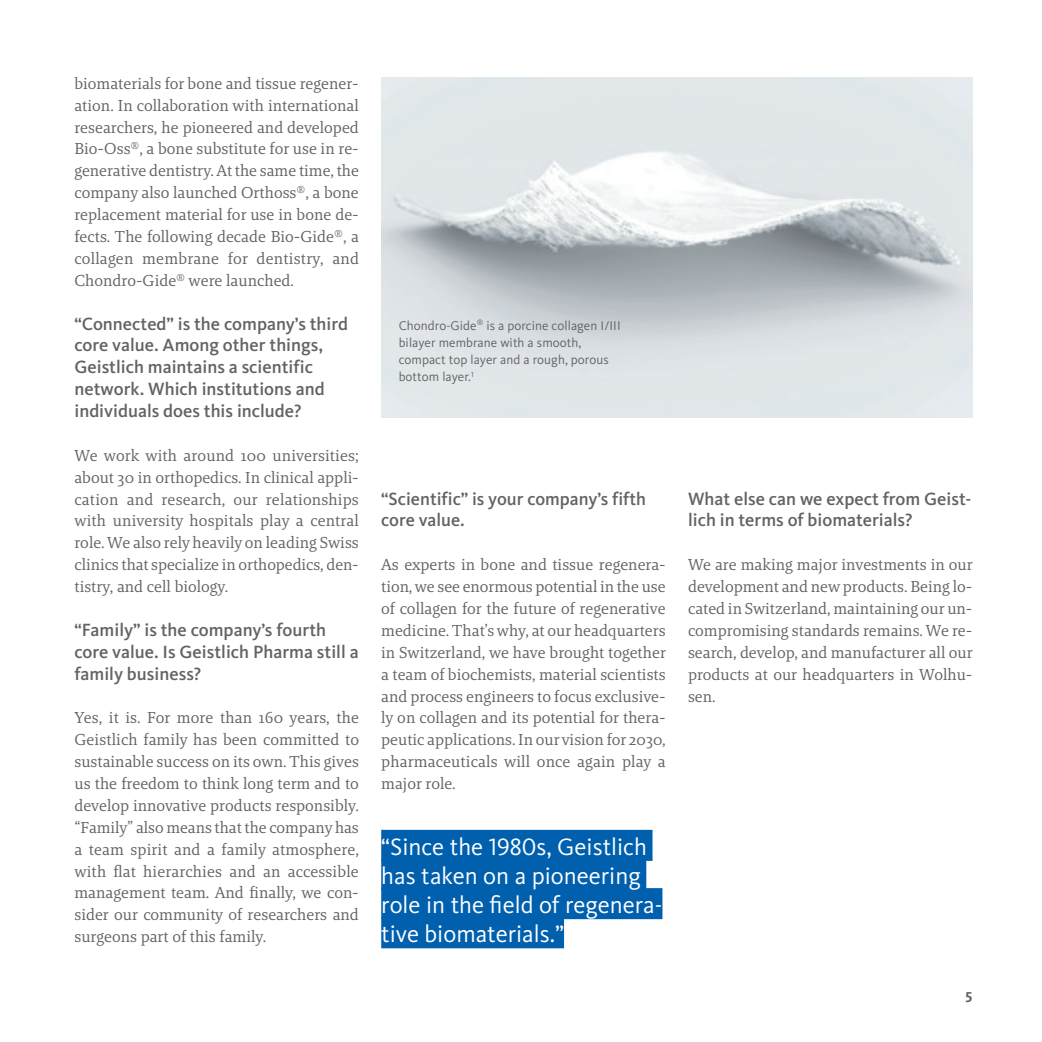
<style>
.page{position:relative;width:1042px;height:1042px;background:#fff}
.page>*{position:absolute;margin:0;border:0;box-sizing:border-box;transform-origin:0 0}
.t1{font:24.5px/29.1px "Kievit Pro";color:#fff}
.t2{font:500 18.38px/21.9px "Kievit Pro";color:#636366}
.t3{font:16.1px/21.9px "Brando";color:#636366;text-align:justify}
.t4{font:700 14.88px "Kievit Pro";color:#636366}
.t5{font:13.12px/17.2px "Kievit Pro";letter-spacing:.005em;color:#636366}
</style>
<div class="page">
<div style="left:381px;top:830px;width:271px;height:31px;background:#0160ae"></div>
<div style="left:381px;top:859px;width:265px;height:31px;background:#0160ae"></div>
<div style="left:381px;top:888px;width:281px;height:31px;background:#0160ae"></div>
<div style="left:381px;top:917px;width:183px;height:31px;background:#0160ae"></div>
<img style="left:381px;top:78px;width:591px;height:339px">
<p class="t3" style="left:74px;top:72px;width:286px">biomaterials for bone and tissue regener&shy;ation. In collaboration with international researchers, he pioneered and developed Bio-Oss®, a bone substitute for use in re&shy;generative dentistry. At the same time, the company also launched Orthoss®, a bone replacement material for use in bone de&shy;fects. The following decade Bio-Gide®, a collagen membrane for dentistry, and Chondro-Gide® were launched.</p>
<p class="t2" style="left:74px;top:312px;width:275px">“Connected” is the company’s third core value. Among other things, Geistlich maintains a scientific network. Which institutions and individuals does this include?</p>
<p class="t3" style="left:74px;top:444px;width:286px">We work with around 100 universities; about 30 in orthopedics. In clinical appli&shy;cation and research, our relationships with university hospitals play a central role. We also rely heavily on leading Swiss clinics that specialize in orthopedics, den&shy;tistry, and cell biology.</p>
<p class="t2" style="left:74px;top:618px;width:286px">“Family” is the company’s fourth core value. Is Geistlich Pharma still a family business?</p>
<p class="t3" style="left:74px;top:707px;width:286px">Yes, it is. For more than 160 years, the Geistlich family has been committed to sustainable success on its own. This gives us the freedom to think long term and to develop innovative products responsibly. “Family” also means that the company has a team spirit and a family atmosphere, with flat hierarchies and an accessible management team. And finally, we con&shy;sider our community of researchers and surgeons part of this family.</p>
<p class="t5" style="left:399px;top:317px;width:223px">Chondro-Gide<sup>®</sup> is a porcine collagen I/III bilayer membrane with a smooth, compact top layer and a rough, porous bottom layer.<sup>1</sup></p>
<p class="t2" style="left:381px;top:487px;width:266px">“Scientific” is your company’s fifth core value.</p>
<p class="t3" style="left:381px;top:553px;width:286px">As experts in bone and tissue regenera&shy;tion, we see enormous potential in the use of collagen for the future of regenerative medicine. That’s why, at our headquarters in Switzerland, we have brought together a team of biochemists, material scientists and process engineers to focus exclusive&shy;ly on collagen and its potential for thera&shy;peutic applications. In our vision for 2030, pharmaceuticals will once again play a major role.</p>
<h1 class="t1" style="left:381px;top:832px;width:283px">“Since the 1980s, Geistlich has taken on a pioneering role in the field of regenera&shy;tive biomaterials.”</h1>
<p class="t2" style="left:688px;top:487px;width:285px">What else can we expect from Geist&shy;lich in terms of biomaterials?</p>
<p class="t3" style="left:688px;top:553px;width:286px">We are making major investments in our development and new products. Being lo&shy;cated in Switzerland, maintaining our un&shy;compromising standards remains. We re&shy;search, develop, and manufacturer all our products at our headquarters in Wolhu&shy;sen.</p>
<p class="t4" style="left:965px;top:988px;width:8px">5</p>
</div>
